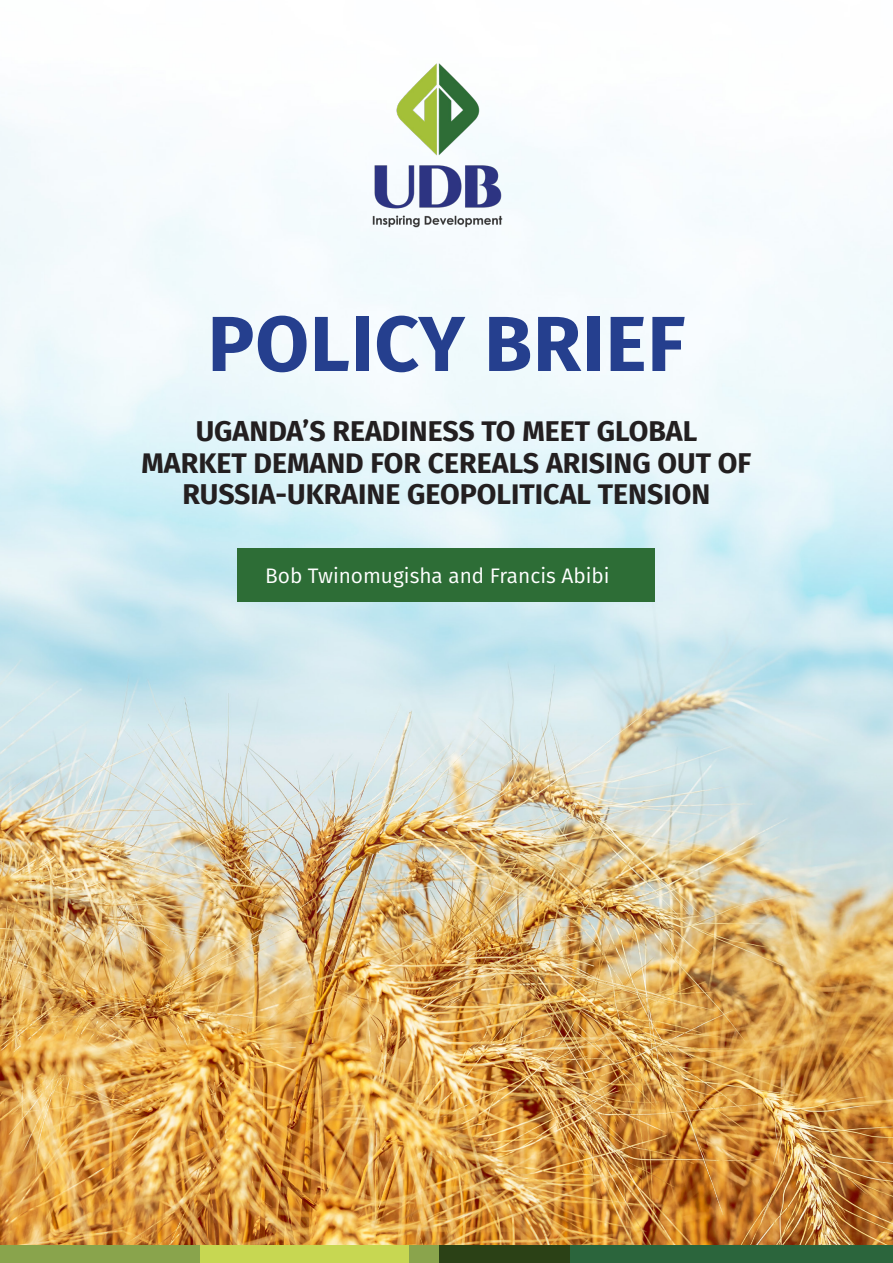
<style>
.page{position:relative;width:893px;height:1263px;background:#fff}
.page>*{position:absolute;margin:0;border:0;box-sizing:border-box;transform-origin:0 0}
.t1{font:700 78px "Fira Sans";letter-spacing:.01em;color:#253f8e}
.t2{font:700 28.5px/31.5px "Fira Sans";color:#231f20;text-align:center}
.t3{font:21px "Fira Sans";color:#fff}
</style>
<div class="page">
<img style="left:0;top:119px;width:893px;height:1126px">
<div style="left:238px;top:549px;width:417px;height:53px;background:#2d6d36"></div>
<div style="left:0;top:1245px;width:201px;height:18px;background:#89a44c"></div>
<div style="left:201px;top:1245px;width:208px;height:18px;background:#c7d752"></div>
<div style="left:409px;top:1245px;width:30px;height:18px;background:#8aa44c"></div>
<div style="left:439px;top:1245px;width:132px;height:18px;background:#2b4116"></div>
<div style="left:571px;top:1245px;width:322px;height:18px;background:#2b653c"></div>
<img style="left:324px;top:63px;width:226px;height:195px">
<h1 class="t1" style="left:208px;top:278px;width:479px">POLICY BRIEF</h1>
<p class="t2" style="left:142px;top:414px;width:611px">UGANDA’S READINESS TO MEET GLOBAL<br>MARKET DEMAND FOR CEREALS ARISING OUT OF<br>RUSSIA-UKRAINE GEOPOLITICAL TENSION</p>
<p class="t3" style="left:265px;top:560px;width:346px">Bob Twinomugisha and Francis Abibi</p>
</div>
